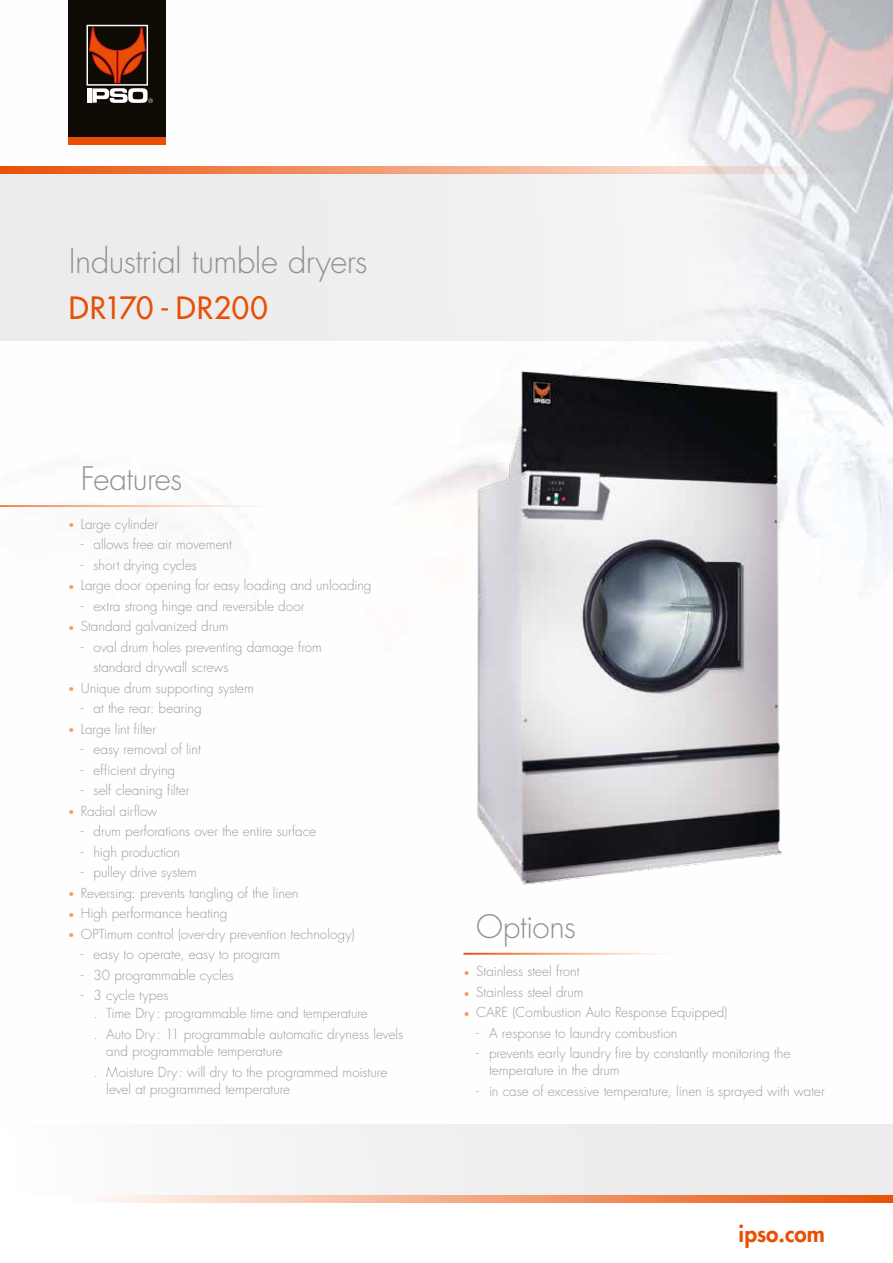
<style>
.page{position:relative;width:893px;height:1263px;background:#fff}
.page>*{position:absolute;margin:0;border:0;box-sizing:border-box;transform-origin:0 0}
.t1{font:300 33px "Futura Std";letter-spacing:-.02em;color:#919291}
.t2{font:300 31.5px "Futura Std";letter-spacing:-.02em;color:#919291}
.t3{font:500 30px "Futura Std";letter-spacing:.02em;color:#e94f04}
.t4{font:800 22.5px "Futura Std";color:#e94f04}
.t5{font:300 13.5px/17.1px "Futura Std";letter-spacing:-.005em;color:#9c9c9d}
.s1{font-size:10.5px;color:#f49c69}
</style>
<div class="page">
<img style="left:68px;top:0;width:825px;height:953px">
<div style="left:69px;top:0;width:97px;height:137px;background:#0e0b05"></div>
<svg style="left:86px;top:24px;width:67px;height:79px"></svg>
<div style="left:69px;top:137px;width:97px;height:8px;background:#e94f04"></div>
<div style="left:0;top:173px;width:891px;height:168px;background:#ececec"></div>
<svg style="left:0;top:166px;width:836px;height:7px;background:#efa27e"></svg>
<div style="left:12px;top:1124px;width:881px;height:71px;background:#ececec"></div>
<svg style="left:98px;top:1195px;width:795px;height:7px;background:#f3a47d"></svg>
<img style="left:435px;top:330px;width:387px;height:571px">
<hr style="left:0;top:505px;width:281px;height:2px;background:#fff">
<h1 class="t1" style="left:69px;top:241px;width:300px">Industrial tumble dryers</h1>
<h3 class="t3" style="left:69px;top:290px;width:200px">DR170 - DR200</h3>
<h2 class="t2" style="left:81px;top:460px;width:103px">Features</h2>
<p class="t5" style="left:68px;top:515px;width:92px"><span class="s1">•</span> Large cylinder</p>
<p class="t5" style="left:81px;top:536px;width:153px">- allows free air movement</p>
<p class="t5" style="left:81px;top:556px;width:118px">- short drying cycles</p>
<p class="t5" style="left:68px;top:577px;width:305px"><span class="s1">•</span> Large door opening for easy loading and unloading</p>
<p class="t5" style="left:81px;top:597px;width:225px">- extra strong hinge and reversible door</p>
<p class="t5" style="left:68px;top:618px;width:162px"><span class="s1">•</span> Standard galvanized drum</p>
<p class="t5" style="left:94px;top:637px;width:230px;line-height:20.5px;text-indent:-13px">- oval drum holes preventing damage from standard drywall screws</p>
<p class="t5" style="left:68px;top:679px;width:187px"><span class="s1">•</span> Unique drum supporting system</p>
<p class="t5" style="left:81px;top:700px;width:122px">- at the rear: bearing</p>
<p class="t5" style="left:68px;top:720px;width:90px"><span class="s1">•</span> Large lint filter</p>
<p class="t5" style="left:81px;top:741px;width:122px">- easy removal of lint</p>
<p class="t5" style="left:81px;top:761px;width:96px">- efficient drying</p>
<p class="t5" style="left:81px;top:782px;width:110px">- self cleaning filter</p>
<p class="t5" style="left:68px;top:802px;width:91px"><span class="s1">•</span> Radial airflow</p>
<p class="t5" style="left:81px;top:823px;width:237px">- drum perforations over the entire surface</p>
<p class="t5" style="left:81px;top:843px;width:101px">- high production</p>
<p class="t5" style="left:81px;top:864px;width:118px">- pulley drive system</p>
<p class="t5" style="left:68px;top:884px;width:232px"><span class="s1">•</span> Reversing: prevents tangling of the linen</p>
<p class="t5" style="left:68px;top:905px;width:161px"><span class="s1">•</span> High performance heating</p>
<p class="t5" style="left:68px;top:925px;width:288px"><span class="s1">•</span> OPTimum control (over-dry prevention technology)</p>
<p class="t5" style="left:81px;top:946px;width:201px">- easy to operate, easy to program</p>
<p class="t5" style="left:81px;top:966px;width:155px">- 30 programmable cycles</p>
<p class="t5" style="left:94px;top:986px;width:276px;line-height:18.3px;text-indent:-13px">- 3 cycle types<br>. Time Dry : programmable time and temperature</p>
<p class="t5" style="left:106px;top:1026px;width:299px;text-indent:-13px">. Auto Dry : 11 programmable automatic dryness levels and programmable temperature</p>
<p class="t5" style="left:106px;top:1063px;width:282px;text-indent:-13px">. Moisture Dry : will dry to the programmed moisture level at programmed temperature</p>
<h2 class="t2" style="left:476px;top:907px;width:101px">Options</h2>
<p class="t5" style="left:463px;top:963px;width:118px"><span class="s1">•</span> Stainless steel front</p>
<p class="t5" style="left:463px;top:984px;width:121px"><span class="s1">•</span> Stainless steel drum</p>
<p class="t5" style="left:463px;top:1004px;width:265px"><span class="s1">•</span> CARE (Combustion Auto Response Equipped)</p>
<p class="t5" style="left:476px;top:1025px;width:203px">- A response to laundry combustion</p>
<p class="t5" style="left:489px;top:1045px;width:303px;text-indent:-13px">- prevents early laundry fire by constantly monitoring the temperature in the drum</p>
<p class="t5" style="left:476px;top:1083px;width:350px">- in case of excessive temperature, linen is sprayed with water</p>
<h3 class="t4" style="left:739px;top:1219px;width:88px">ipso.com</h3>
</div>
